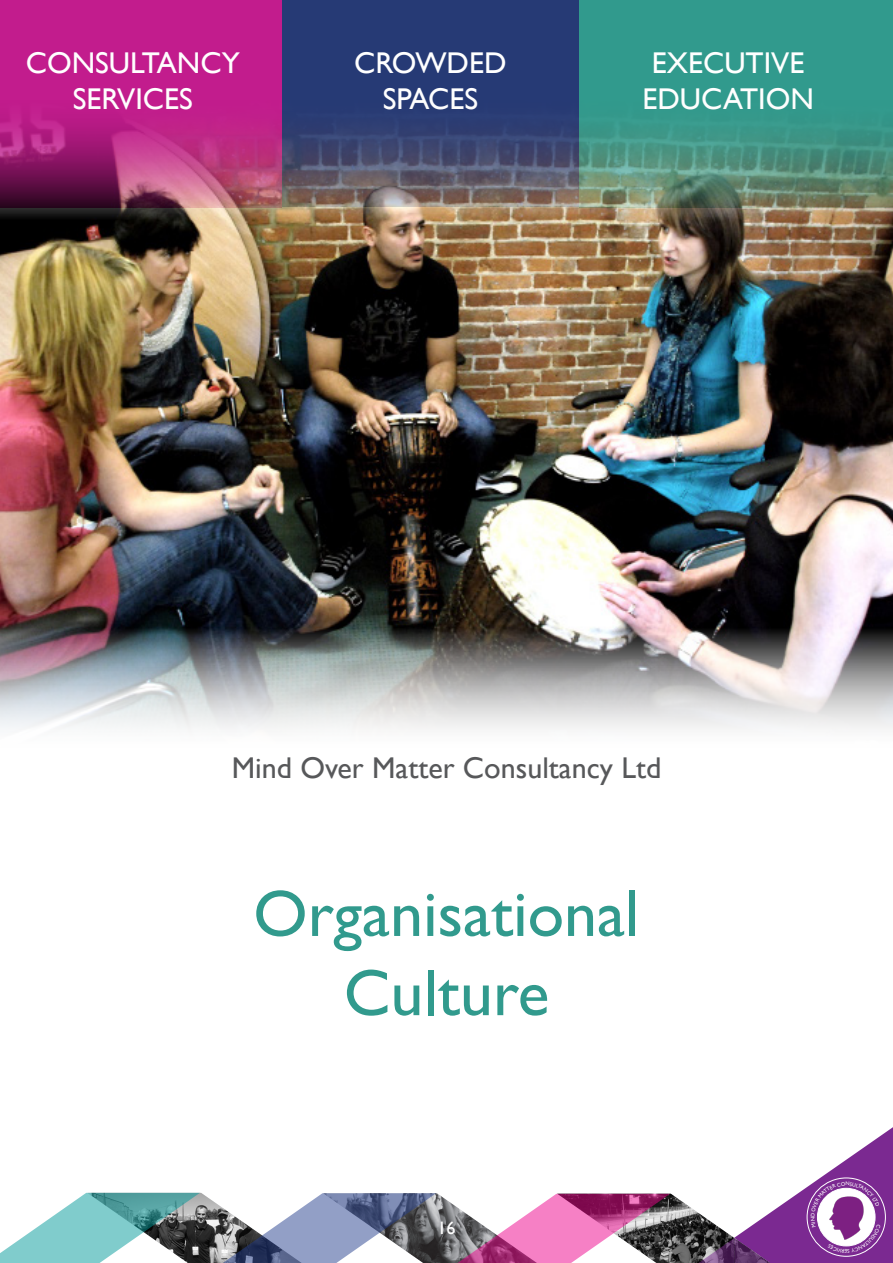
<style>
.page{position:relative;width:893px;height:1263px;background:#fff}
.page>*{position:absolute;margin:0;border:0;box-sizing:border-box;transform-origin:0 0}
.t1{font:66px "Gill Sans";color:#319a8d}
.t2{font:30px "Gill Sans";color:#fff}
.t3{font:30px "Gill Sans";color:#57585a}
.t4{font:18px "Gill Sans";color:#fff}
</style>
<div class="page">
<div style="left:282px;top:0;width:297px;height:207px;background:#263a75"></div>
<div style="left:0;top:0;width:282px;height:208px;background:#c21c8d"></div>
<div style="left:579px;top:0;width:314px;height:208px;background:#319a8d"></div>
<img style="left:0;top:121px;width:893px;height:608px">
<svg style="left:0;top:1127px;width:893px;height:136px"></svg>
<p class="t2" style="left:26px;top:45px;width:215px">CONSULTANCY</p>
<p class="t2" style="left:73px;top:81px;width:122px">SERVICES</p>
<p class="t2" style="left:354px;top:45px;width:154px">CROWDED</p>
<p class="t2" style="left:383px;top:81px;width:97px">SPACES</p>
<p class="t2" style="left:652px;top:45px;width:154px">EXECUTIVE</p>
<p class="t2" style="left:642px;top:81px;width:173px">EDUCATION</p>
<p class="t3" style="left:232px;top:750px;width:431px">Mind Over Matter Consultancy Ltd</p>
<p class="t1" style="left:253px;top:875px;width:388px">Organisational</p>
<p class="t1" style="left:344px;top:954px;width:207px">Culture</p>
<p class="t4" style="left:437px;top:1218px;width:19px">16</p>
</div>
